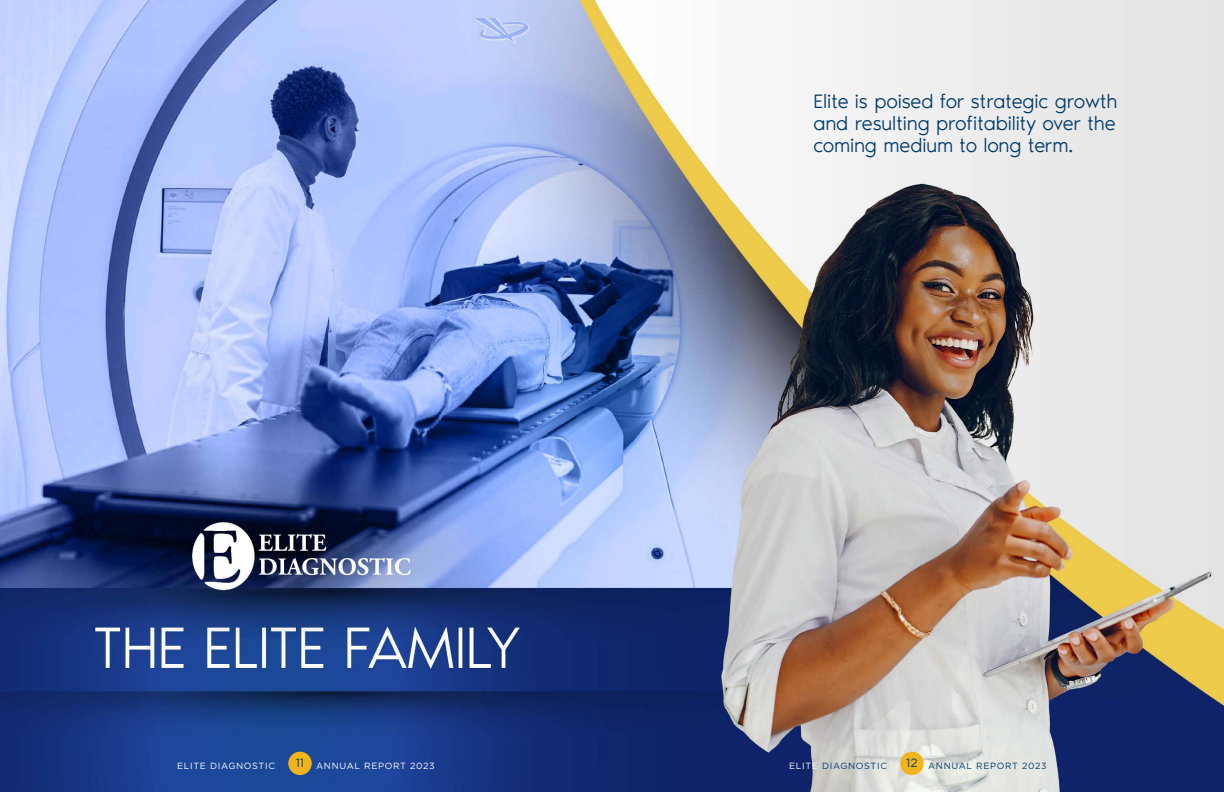
<style>
.page{position:relative;width:1224px;height:792px;background:#fff}
.page>*{position:absolute;margin:0;border:0;box-sizing:border-box;transform-origin:0 0}
.t1{font:300 20px/22px "Noir Std";letter-spacing:-.01em;color:#003a6c;text-align:justify}
.t2{font:12px "Gotham";color:#003a6c}
.t3{font:9px "Gotham";letter-spacing:.075em;color:#fff}
.t4{font:9px "Gotham";letter-spacing:.075em;color:#003a6c}
.s1{color:#fff}
</style>
<div class="page">
<img style="left:0;top:0;width:1224px;height:792px">
<div style="left:288px;top:752px;width:24px;height:23px;background:#f2b41c;border-radius:50%"></div>
<div style="left:900px;top:752px;width:24px;height:23px;background:#f2b41c;border-radius:50%"></div>
<p class="t1" style="left:813px;top:89px;width:305px">Elite is poised for strategic growth and resulting profitability over the coming medium to long term.</p>
<p class="t2" style="left:906px;top:756px;width:13px">12</p>
<p class="t2" style="left:296px;top:756px;width:10px">11</p>
<p class="t4" style="left:789px;top:760px;width:99px"><span class="s1">ELITE</span> DIAGNOSTIC</p>
<p class="t4" style="left:928px;top:760px;width:120px">ANNUAL REPORT 2023</p>
<p class="t3" style="left:177px;top:760px;width:99px">ELITE DIAGNOSTIC</p>
<p class="t3" style="left:316px;top:760px;width:120px">ANNUAL REPORT 2023</p>
</div>
